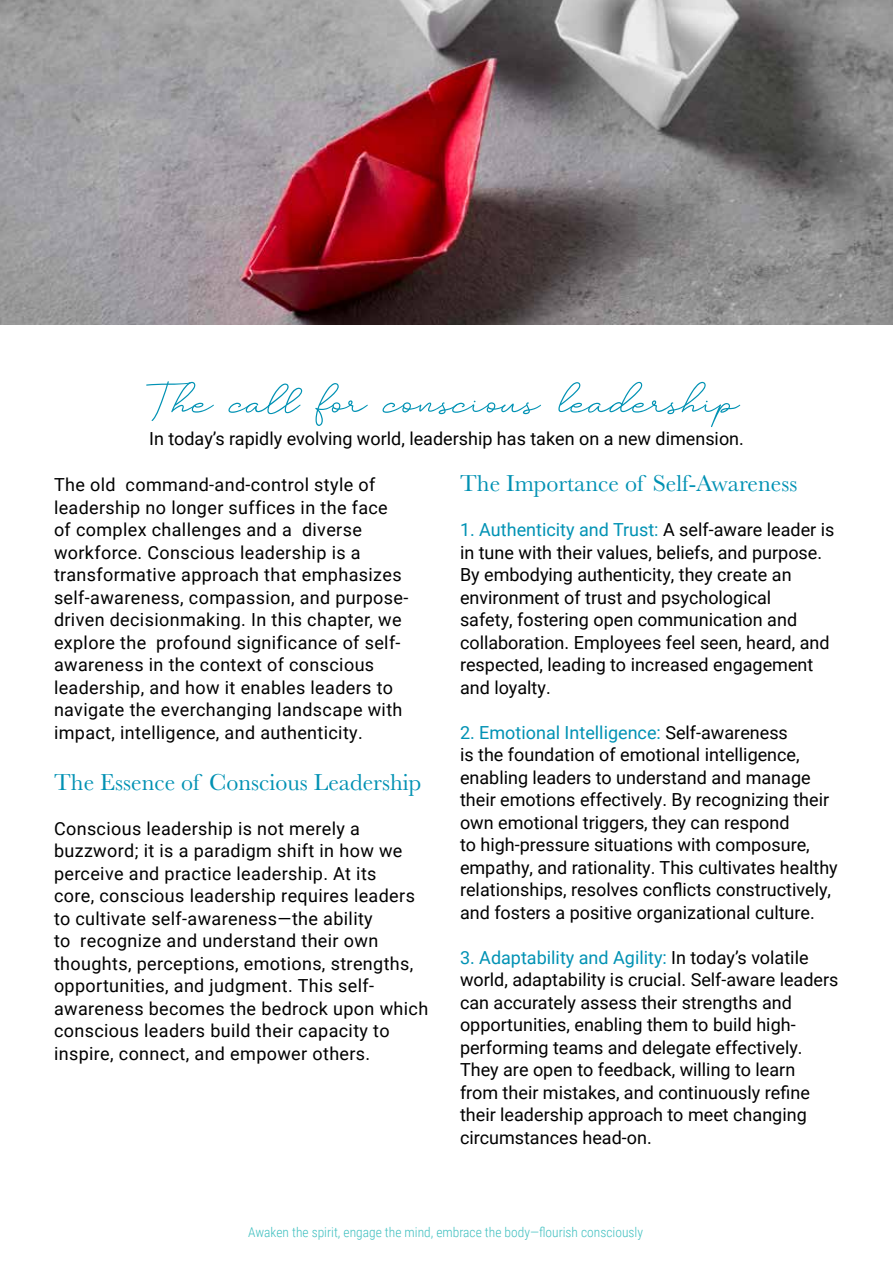
<style>
.page{position:relative;width:893px;height:1263px;background:#fff}
.page>*{position:absolute;margin:0;border:0;box-sizing:border-box;transform-origin:0 0}
.t1{font:54px "Dellux Script";color:#0092b4}
.t2{font:24px "Baskerville";color:#0091b3}
.t3{font:18px/22.5px "Roboto";color:#000}
.t4{font:18px/22.5px "Roboto";letter-spacing:.02em;color:#000}
.t5{font:300 13.5px "Roboto Condensed";color:#40c0c0}
.s1{color:#0092b4}
</style>
<div class="page">
<img style="left:0;top:0;width:893px;height:324px">
<h1 class="t1" style="left:154px;top:372px;width:587px">The call for conscious leadership</h1>
<p class="t3" style="left:149px;top:426px;width:596px">In today’s rapidly evolving world, leadership has taken on a new dimension.</p>
<p class="t4" style="left:54px;top:473px;width:356px">The old command-and-control style of leadership no longer suffices in the face of complex challenges and a diverse workforce. Conscious leadership is a transformative approach that emphasizes self-awareness, compassion, and purpose&shy;driven decisionmaking. In this chapter, we explore the profound significance of self&shy;awareness in the context of conscious leadership, and how it enables leaders to navigate the everchanging landscape with impact, intelligence, and authenticity.</p>
<h2 class="t2" style="left:54px;top:767px;width:369px">The Essence of Conscious Leadership</h2>
<p class="t4" style="left:54px;top:816px;width:376px">Conscious leadership is not merely a buzzword; it is a paradigm shift in how we perceive and practice leadership. At its<br>core, conscious leadership requires leaders to cultivate self-awareness—the ability<br>to recognize and understand their own thoughts, perceptions, emotions, strengths, opportunities, and judgment. This self&shy;awareness becomes the bedrock upon which conscious leaders build their capacity to inspire, connect, and empower others.</p>
<h2 class="t2" style="left:460px;top:468px;width:339px">The Importance of Self-Awareness</h2>
<p class="t3" style="left:460px;top:518px;width:376px"><span class="s1">1. Authenticity and Trust:</span> A self-aware leader is in tune with their values, beliefs, and purpose.<br>By embodying authenticity, they create an environment of trust and psychological<br>safety, fostering open communication and collaboration. Employees feel seen, heard, and respected, leading to increased engagement and loyalty.</p>
<p class="t3" style="left:460px;top:720px;width:379px"><span class="s1">2. Emotional Intelligence:</span> Self-awareness<br>is the foundation of emotional intelligence, enabling leaders to understand and manage their emotions effectively. By recognizing their own emotional triggers, they can respond<br>to high-pressure situations with composure, empathy, and rationality. This cultivates healthy relationships, resolves conflicts constructively, and fosters a positive organizational culture.</p>
<p class="t3" style="left:460px;top:945px;width:380px"><span class="s1">3. Adaptability and Agility:</span> In today’s volatile world, adaptability is crucial. Self-aware leaders can accurately assess their strengths and opportunities, enabling them to build high&shy;performing teams and delegate effectively.<br>They are open to feedback, willing to learn<br>from their mistakes, and continuously refine their leadership approach to meet changing circumstances head-on.</p>
<p class="t5" style="left:248px;top:1223px;width:396px">Awaken the spirit, engage the mind, embrace the body—flourish consciously</p>
</div>
